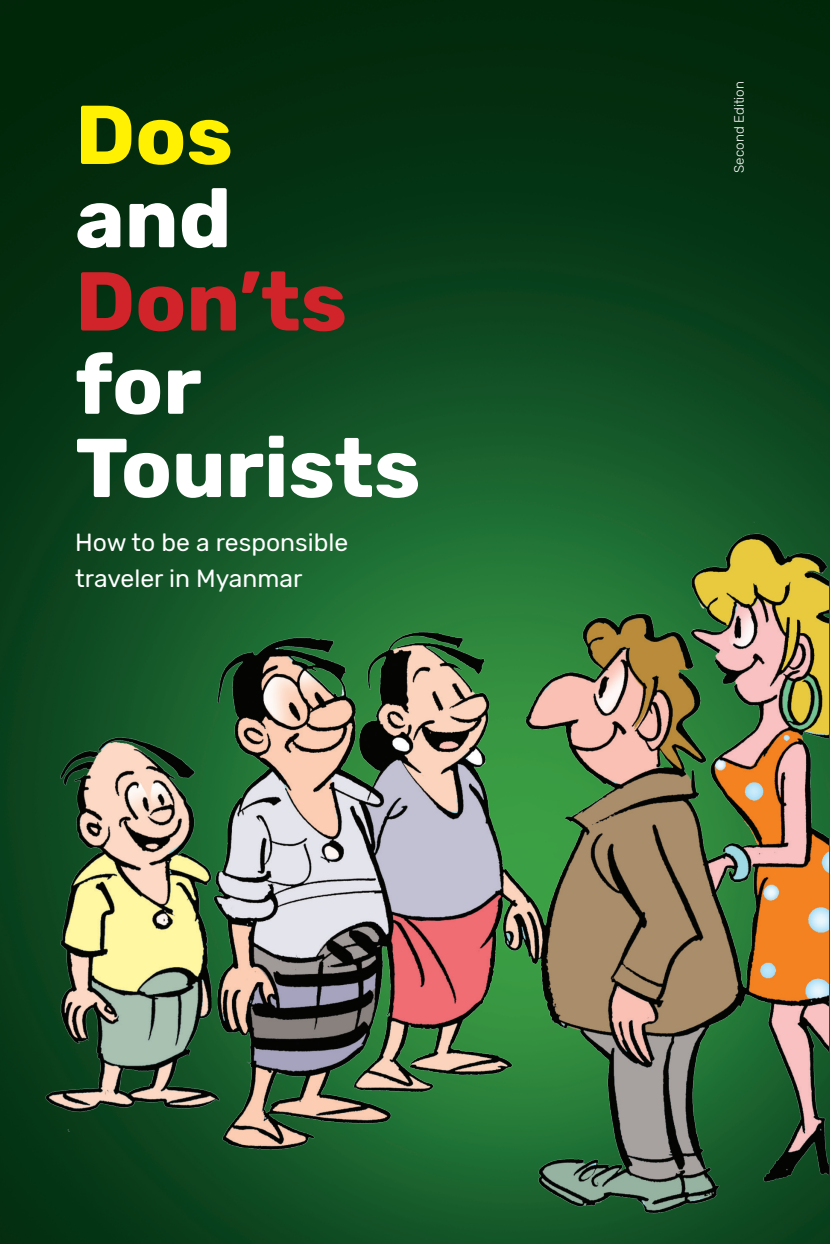
<style>
.page{position:relative;width:830px;height:1244px;background:#fff}
.page>*{position:absolute;margin:0;border:0;box-sizing:border-box;transform-origin:0 0}
.t1{font:700 83.25px/83.2px "Rubik";color:#fff}
.t2{font:700 83.25px "Rubik";color:#d1232a}
.t3{font:700 83.25px "Rubik";color:#fff101}
.t4{font:24.75px/36px "Rubik";color:#fff}
.t5{font:300 13.5px "Rubik";color:#fff}
</style>
<div class="page">
<img style="left:0;top:0;width:829px;height:1244px">
<img style="left:1px;top:444px;width:827px;height:800px">
<h1 class="t3" style="left:75px;top:86px;width:159px">Dos</h1>
<h1 class="t1" style="left:75px;top:179px;width:157px">and</h1>
<h1 class="t2" style="left:75px;top:253px;width:273px">Don’ts</h1>
<h1 class="t1" style="left:75px;top:345px;width:346px">for<br>Tourists</h1>
<p class="t4" style="left:75px;top:525px;width:274px">How to be a responsible traveler in Myanmar</p>
<p class="t5" style="left:731px;top:173px;width:93px;rotate:-90deg">Second Edition</p>
</div>
